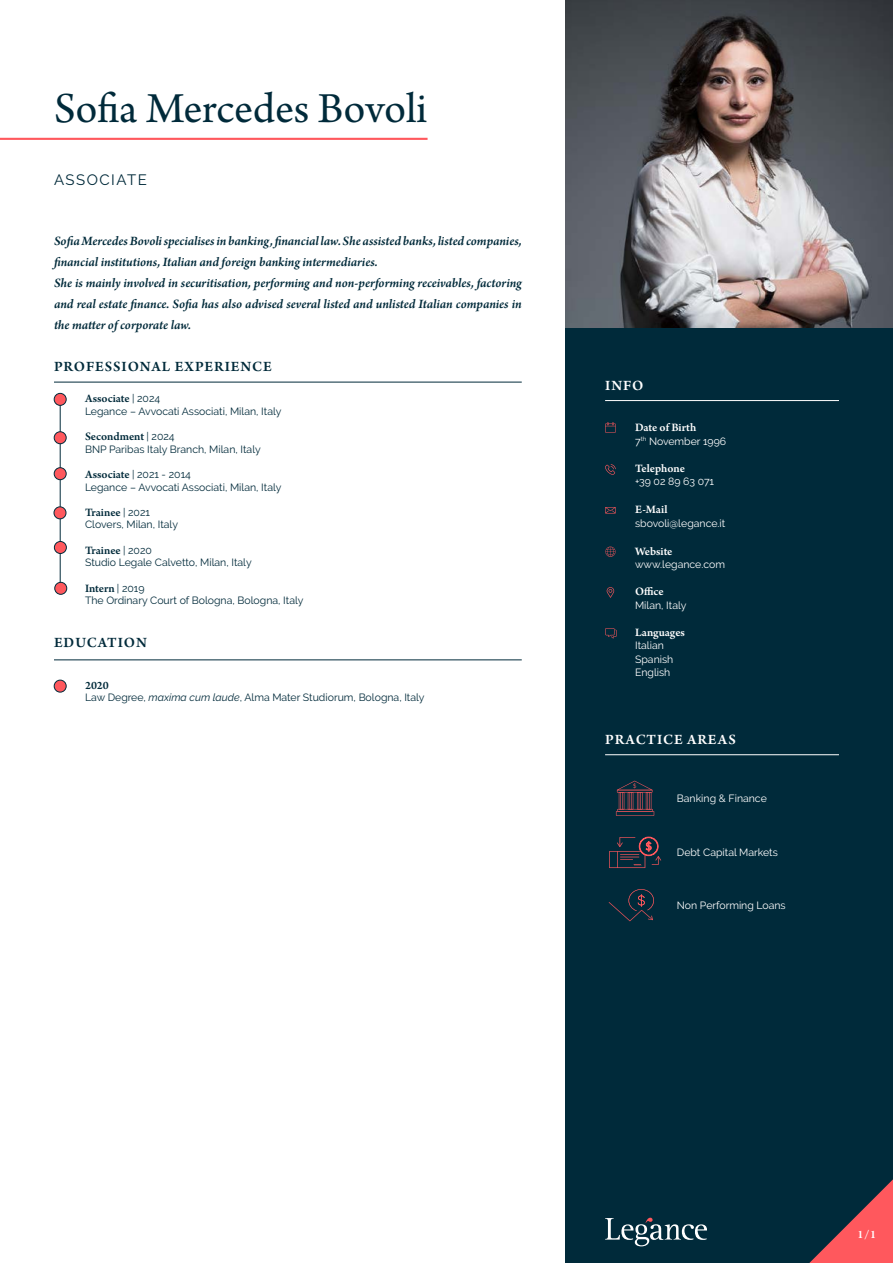
<style>
.page{position:relative;width:893px;height:1263px;background:#fff}
.page>*{position:absolute;margin:0;border:0;box-sizing:border-box;transform-origin:0 0}
.t1{font:45px "Arno Pro";letter-spacing:-.005em;color:#002a3a}
.t2{font:600 15px "Arno Pro";letter-spacing:.06em;color:#002a3a}
.t3{font:600 15px "Arno Pro";letter-spacing:.06em;color:#fff}
.t4{font:15px "Raleway";letter-spacing:.1em;color:#002a3a}
.t5{font:italic 600 13.5px/21px "Arno Pro";letter-spacing:-.005em;color:#002a3a}
.t6{font:600 12px "Arno Pro";letter-spacing:-.005em;color:#002a3a}
.t7{font:600 12px "Arno Pro";letter-spacing:-.005em;color:#fff}
.t8{font:10.5px/12.6px "Raleway";color:#002a3a}
.t9{font:10.5px/13.5px "Raleway";color:#fff}
.s1{font-family:"Raleway";font-weight:400;font-size:10.5px}
.s2{font-family:"Arno Pro";font-weight:600;font-size:12px}
.s3{font-style:italic}
</style>
<div class="page">
<div style="left:566px;top:0;width:327px;height:1263px;background:#002a3a"></div>
<hr style="left:60px;top:399px;width:1px;height:189px;background:#002a3a">
<hr style="left:54px;top:382px;width:468px;height:1px;background:#002a3a">
<hr style="left:54px;top:660px;width:468px;height:1px;background:#002a3a">
<div style="left:54px;top:393px;width:12px;height:12px;background:#ff585d;border-radius:50%"></div>
<div style="left:54px;top:393px;width:12px;height:13px;border:1px solid #002a3a;border-radius:50%"></div>
<div style="left:54px;top:680px;width:12px;height:12px;background:#ff585d;border-radius:50%"></div>
<div style="left:54px;top:680px;width:12px;height:12px;border:1px solid #002a3a;border-radius:50%"></div>
<div style="left:54px;top:432px;width:12px;height:12px;background:#ff585d;border-radius:50%"></div>
<div style="left:54px;top:432px;width:12px;height:12px;border:1px solid #002a3a;border-radius:50%"></div>
<div style="left:54px;top:468px;width:12px;height:12px;background:#ff585d;border-radius:50%"></div>
<div style="left:54px;top:467px;width:12px;height:13px;border:1px solid #002a3a;border-radius:50%"></div>
<div style="left:54px;top:507px;width:12px;height:12px;background:#ff585d;border-radius:50%"></div>
<div style="left:54px;top:507px;width:12px;height:12px;border:1px solid #002a3a;border-radius:50%"></div>
<img style="left:566px;top:0;width:327px;height:327px">
<svg style="left:607px;top:587px;width:7px;height:11px"></svg>
<svg style="left:605px;top:507px;width:11px;height:6px"></svg>
<svg style="left:605px;top:464px;width:11px;height:11px"></svg>
<svg style="left:605px;top:547px;width:11px;height:10px"></svg>
<svg style="left:605px;top:422px;width:11px;height:11px"></svg>
<svg style="left:605px;top:628px;width:12px;height:10px"></svg>
<hr style="left:605px;top:400px;width:234px;height:1px;background:#fff">
<hr style="left:605px;top:754px;width:234px;height:1px;background:#fff">
<svg style="left:616px;top:781px;width:38px;height:35px"></svg>
<svg style="left:609px;top:837px;width:52px;height:31px"></svg>
<svg style="left:609px;top:889px;width:45px;height:32px"></svg>
<hr style="left:0;top:138px;width:428px;height:2px;background:#ff585d">
<div style="left:55px;top:582px;width:12px;height:12px;background:#ff585d;border-radius:50%"></div>
<div style="left:55px;top:582px;width:12px;height:12px;border:1px solid #002a3a;border-radius:50%"></div>
<div style="left:54px;top:541px;width:12px;height:12px;background:#ff585d;border-radius:50%"></div>
<div style="left:54px;top:541px;width:13px;height:13px;border:1px solid #002a3a;border-radius:50%"></div>
<svg style="left:605px;top:1218px;width:102px;height:28px"></svg>
<svg style="left:809px;top:1179px;width:84px;height:84px"></svg>
<h1 class="t1" style="left:54px;top:83px;width:375px">Sofia Mercedes Bovoli</h1>
<p class="t4" style="left:54px;top:171px;width:94px">ASSOCIATE</p>
<p class="t5" style="left:54px;top:231px;width:469px">Sofia Mercedes Bovoli specialises in banking, financial law. She assisted banks, listed companies, financial institutions, Italian and foreign banking intermediaries.<br>She is mainly involved in securitisation, performing and non-performing receivables, factoring and real estate finance. Sofia has also advised several listed and unlisted Italian companies in the matter of corporate law.</p>
<p class="t2" style="left:54px;top:358px;width:219px">PROFESSIONAL EXPERIENCE</p>
<p class="t6" style="left:85px;top:391px;width:77px">Associate <span class="s1">| 2024</span></p>
<p class="t8" style="left:85px;top:405px;width:198px">Legance – Avvocati Associati, Milan, Italy</p>
<p class="t6" style="left:85px;top:429px;width:91px">Secondment <span class="s1">| 2024</span></p>
<p class="t8" style="left:85px;top:442px;width:177px">BNP Paribas Italy Branch, Milan, Italy</p>
<p class="t8" style="left:85px;top:468px;width:198px"><span class="s2">Associate</span> | 2021 - 2014<br>Legance – Avvocati Associati, Milan, Italy</p>
<p class="t6" style="left:85px;top:505px;width:66px">Trainee <span class="s1">| 2021</span></p>
<p class="t8" style="left:85px;top:518px;width:95px">Clovers, Milan, Italy</p>
<p class="t6" style="left:85px;top:543px;width:68px">Trainee <span class="s1">| 2020</span></p>
<p class="t8" style="left:85px;top:556px;width:168px">Studio Legale Calvetto, Milan, Italy</p>
<p class="t6" style="left:85px;top:581px;width:61px">Intern <span class="s1">| 2019</span></p>
<p class="t8" style="left:85px;top:594px;width:220px">The Ordinary Court of Bologna, Bologna, Italy</p>
<p class="t2" style="left:54px;top:634px;width:94px">EDUCATION</p>
<p class="t6" style="left:85px;top:678px;width:25px">2020</p>
<p class="t8" style="left:85px;top:691px;width:341px">Law Degree, <span class="s3">maxima cum laude</span>, Alma Mater Studiorum, Bologna, Italy</p>
<p class="t3" style="left:605px;top:377px;width:40px">INFO</p>
<p class="t7" style="left:635px;top:421px;width:63px">Date of Birth</p>
<p class="t9" style="left:635px;top:434px;width:93px">7<sup>th</sup> November 1996</p>
<p class="t7" style="left:635px;top:461px;width:51px">Telephone</p>
<p class="t9" style="left:635px;top:475px;width:81px">+39 02 89 63 071</p>
<p class="t7" style="left:635px;top:503px;width:34px">E-Mail</p>
<p class="t9" style="left:635px;top:516px;width:92px">sbovoli@legance.it</p>
<p class="t7" style="left:635px;top:544px;width:39px">Website</p>
<p class="t9" style="left:635px;top:558px;width:91px">www.legance.com</p>
<p class="t7" style="left:635px;top:585px;width:30px">Office</p>
<p class="t9" style="left:635px;top:598px;width:53px">Milan, Italy</p>
<p class="t7" style="left:635px;top:625px;width:51px">Languages</p>
<p class="t9" style="left:635px;top:639px;width:40px">Italian<br>Spanish<br>English</p>
<p class="t3" style="left:605px;top:731px;width:132px">PRACTICE AREAS</p>
<p class="t9" style="left:677px;top:792px;width:91px">Banking &amp; Finance</p>
<p class="t9" style="left:677px;top:846px;width:103px">Debt Capital Markets</p>
<p class="t9" style="left:677px;top:898px;width:110px">Non Performing Loans</p>
<p class="t7" style="left:857px;top:1228px;width:20px">1/1</p>
</div>
